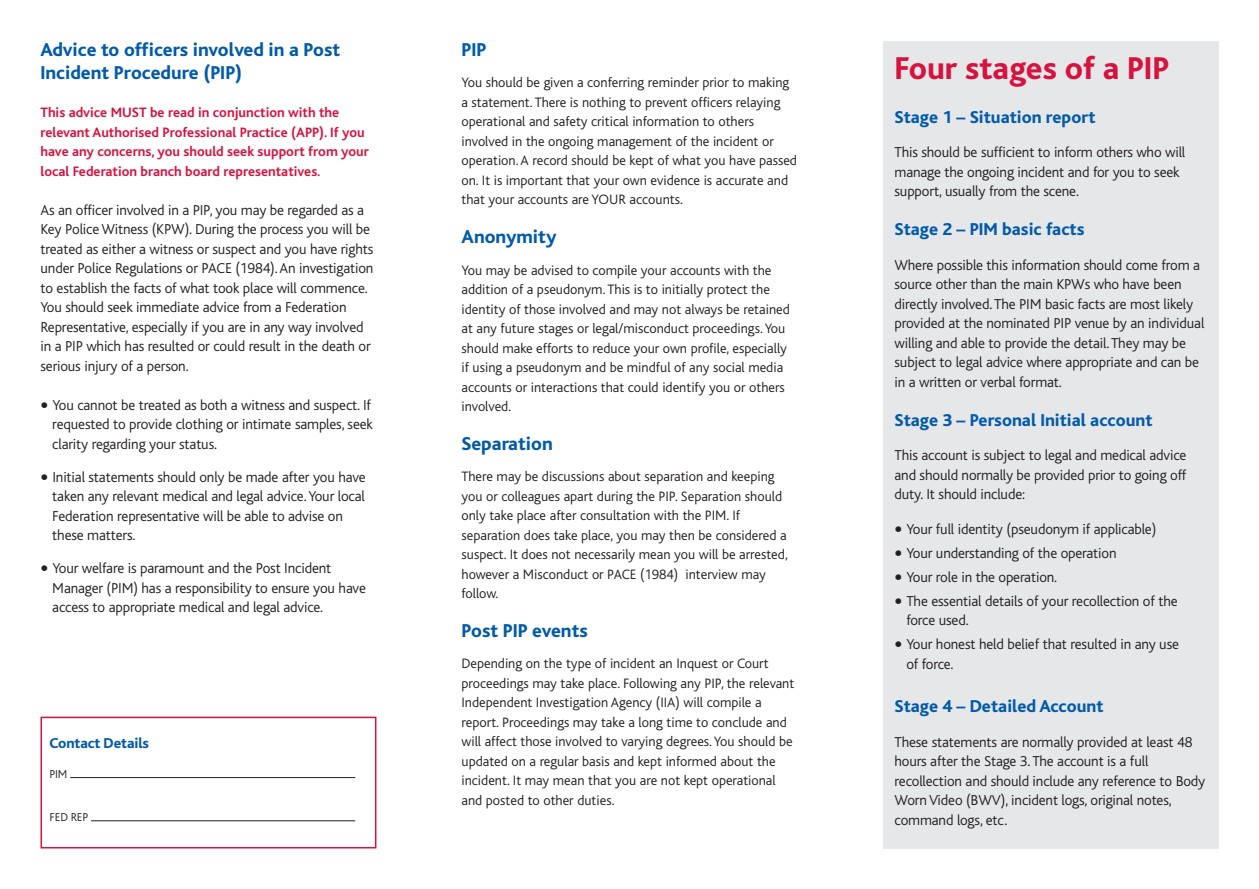
<style>
.page{position:relative;width:1259px;height:889px;background:#fff}
.page>*{position:absolute;margin:0;border:0;box-sizing:border-box;transform-origin:0 0}
.t1{font:800 33px "Bliss";color:#d7123e}
.t2{font:800 19.5px/23.4px "Bliss";color:#015aaa}
.t3{font:800 18px "Bliss";color:#015aaa}
.t4{font:300 15px/19.5px "Bliss";letter-spacing:-.01em;color:#231f20}
.t5{font:800 15px "Bliss";letter-spacing:-.01em;color:#015aaa}
.t6{font:300 14.25px/19.5px "Bliss";color:#231f20}
.t7{font:700 14.25px/19.5px "Bliss";color:#d7123e}
.t8{font:300 12px "Bliss";letter-spacing:-.01em;color:#231f20}
</style>
<div class="page">
<div style="left:882px;top:41px;width:336px;height:807px;background:#e6e7e9"></div>
<div style="left:40px;top:717px;width:336px;height:131px;border:2px solid #d7123e"></div>
<hr style="left:70px;top:777px;width:285px;height:1px;background:#231f20">
<hr style="left:91px;top:820px;width:264px;height:1px;background:#231f20">
<h2 class="t2" style="left:40px;top:40px;width:301px">Advice to officers involved in a Post<br>Incident Procedure (PIP)</h2>
<p class="t7" style="left:40px;top:104px;width:330px">This advice MUST be read in conjunction with the relevant Authorised Professional Practice (APP). If you have any concerns, you should seek support from your local Federation branch board representatives.</p>
<p class="t4" style="left:40px;top:201px;width:334px">As an officer involved in a PIP, you may be regarded as a Key PoliceWitness (KPW). During the process you will be treated as either a witness or suspect and you have rights under Police Regulations or PACE (1984).An investigation to establish the facts of what took place will commence.<br>You should seek immediate advice from a Federation Representative, especially if you are in any way involved in a PIP which has resulted or could result in the death or serious injury of a person.</p>
<p class="t4" style="left:52px;top:396px;width:322px">You cannot be treated as both a witness and suspect. If requested to provide clothing or intimate samples, seek clarity regarding your status.</p>
<p class="t4" style="left:52px;top:468px;width:315px">Initial statements should only be made after you have taken any relevant medical and legal advice.Your local Federation representative will be able to advise on these matters.</p>
<p class="t4" style="left:52px;top:560px;width:315px">Your welfare is paramount and the Post Incident<br>Manager (PIM) has a responsibility to ensure you have access to appropriate medical and legal advice.</p>
<p class="t5" style="left:49px;top:738px;width:101px">Contact Details</p>
<p class="t8" style="left:49px;top:770px;width:19px">PIM</p>
<p class="t8" style="left:49px;top:813px;width:40px">FED REP</p>
<h2 class="t2" style="left:461px;top:40px;width:26px">PIP</h2>
<p class="t6" style="left:461px;top:74px;width:337px">You should be given a conferring reminder prior to making a statement. There is nothing to prevent officers relaying operational and safety critical information to others involved in the ongoing management of the incident or operation.A record should be kept of what you have passed on. It is important that your own evidence is accurate and that your accounts are YOUR accounts.</p>
<h2 class="t2" style="left:461px;top:227px;width:96px">Anonymity</h2>
<p class="t6" style="left:461px;top:261px;width:330px">You may be advised to compile your accounts with the addition of a pseudonym. This is to initially protect the identity of those involved and may not always be retained at any future stages or legal/misconduct proceedings.You should make efforts to reduce your own profile, especially if using a pseudonym and be mindful of any social media accounts or interactions that could identify you or others involved.</p>
<h2 class="t2" style="left:461px;top:434px;width:93px">Separation</h2>
<p class="t6" style="left:461px;top:468px;width:328px">There may be discussions about separation and keeping you or colleagues apart during the PIP. Separation should only take place after consultation with the PIM. If separation does take place, you may then be considered a suspect. It does not necessarily mean you will be arrested, however a Misconduct or PACE (1984) interview may follow.</p>
<h2 class="t2" style="left:461px;top:621px;width:128px">Post PIP events</h2>
<p class="t6" style="left:461px;top:655px;width:334px">Depending on the type of incident an Inquest or Court proceedings may take place. Following any PIP, the relevant Independent Investigation Agency (IIA) will compile a report. Proceedings may take a long time to conclude and will affect those involved to varying degrees.You should be updated on a regular basis and kept informed about the incident. It may mean that you are not kept operational and posted to other duties.</p>
<h1 class="t1" style="left:894px;top:57px;width:276px">Four stages of a PIP</h1>
<p class="t3" style="left:894px;top:111px;width:202px">Stage 1 – Situation report</p>
<p class="t4" style="left:894px;top:144px;width:292px">This should be sufficient to inform others who will manage the ongoing incident and for you to seek support, usually from the scene.</p>
<p class="t3" style="left:894px;top:223px;width:191px">Stage 2 – PIM basic facts</p>
<p class="t4" style="left:894px;top:256px;width:311px">Where possible this information should come from a source other than the main KPWs who have been directly involved.The PIM basic facts are most likely provided at the nominated PIP venue by an individual willing and able to provide the detail.They may be subject to legal advice where appropriate and can be in a written or verbal format.</p>
<p class="t3" style="left:894px;top:414px;width:260px">Stage 3 – Personal Initial account</p>
<p class="t4" style="left:894px;top:447px;width:293px;text-align:justify">This account is subject to legal and medical advice and should normally be provided prior to going off duty. It should include:</p>
<p class="t4" style="left:906px;top:518px;width:273px;line-height:24px">Your full identity (pseudonym if applicable)<br>Your understanding of the operation<br>Your role in the operation.<br>The essential details of your recollection of the</p>
<p class="t4" style="left:906px;top:610px;width:274px;line-height:24px">force used.<br>Your honest held belief that resulted in any use</p>
<p class="t4" style="left:906px;top:655px;width:49px">of force.</p>
<p class="t3" style="left:894px;top:700px;width:211px">Stage 4 – Detailed Account</p>
<p class="t4" style="left:894px;top:733px;width:312px">These statements are normally provided at least 48 hours after the Stage 3.The account is a full recollection and should include any reference to Body WornVideo (BWV), incident logs, original notes, command logs, etc.</p>
</div>
